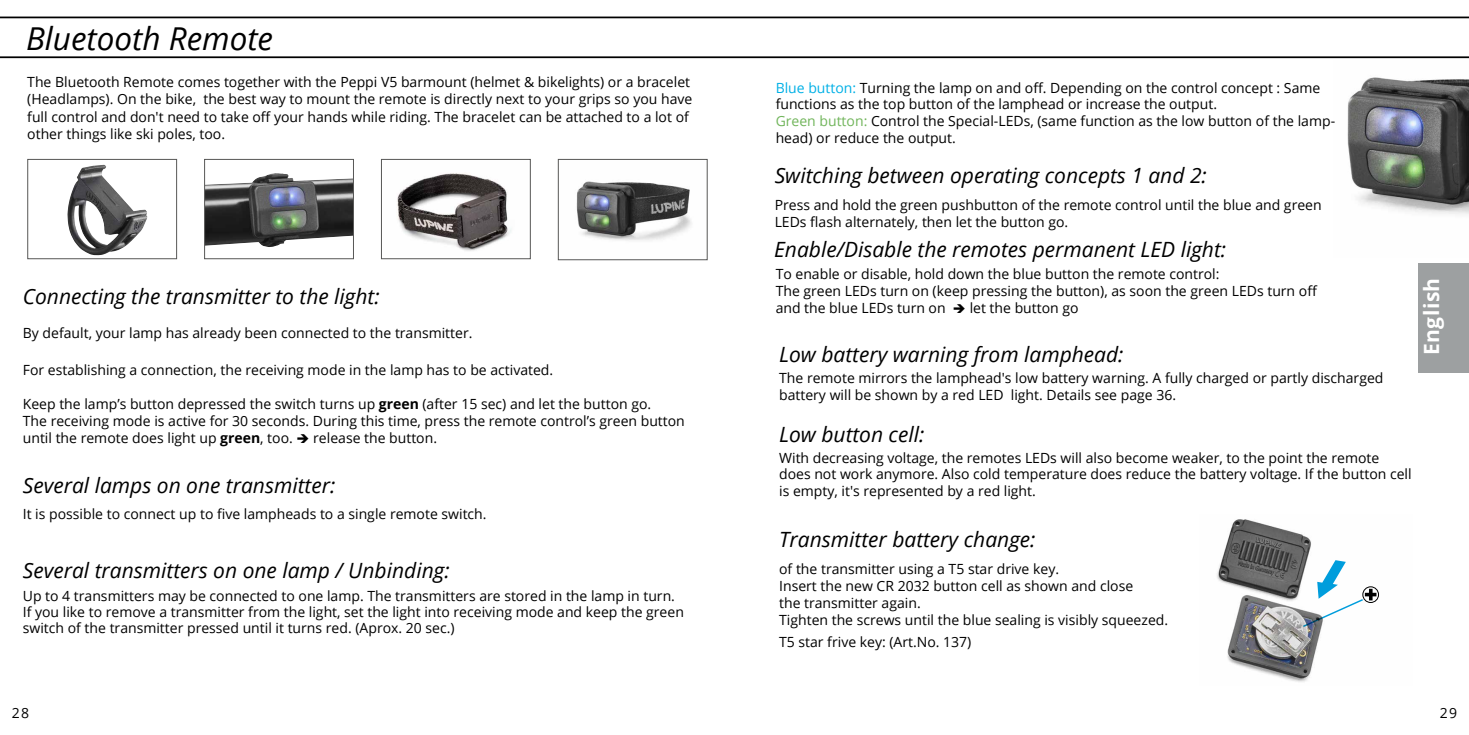
<style>
.page{position:relative;width:1469px;height:735px;background:#fff}
.page>*{position:absolute;margin:0;border:0;box-sizing:border-box;transform-origin:0 0}
.t1{font:italic 31.5px "Open Sans";color:#000}
.t2{font:italic 21px "Open Sans";color:#000}
.t3{font:700 21px "Open Sans";letter-spacing:.025em;color:#fff}
.t4{font:14px/16.8px "Open Sans";color:#000}
.s1{font-weight:700}
.s2{color:#00b0e6}
.s3{color:#71b55b}
</style>
<div class="page">
<div style="left:1418px;top:263px;width:50px;height:110px;background:#9da0a1"></div>
<svg style="left:0;top:17px;width:1468px;height:41px"></svg>
<img style="left:206px;top:173px;width:146px;height:74px">
<div style="left:204px;top:159px;width:150px;height:100px;border:1px solid #575756"></div>
<img style="left:576px;top:181px;width:116px;height:60px">
<div style="left:558px;top:159px;width:149px;height:101px;border:1px solid #575756"></div>
<img style="left:67px;top:165px;width:80px;height:90px">
<div style="left:28px;top:159px;width:149px;height:100px;border:1px solid #575756"></div>
<img style="left:397px;top:173px;width:114px;height:78px">
<div style="left:381px;top:159px;width:149px;height:100px;border:1px solid #575756"></div>
<img style="left:1217px;top:519px;width:162px;height:163px">
<div style="left:1362px;top:586px;width:16px;height:16px;border:1px solid #000;border-radius:50%"></div>
<svg style="left:1368px;top:588px;width:4px;height:12px"></svg>
<svg style="left:1364px;top:592px;width:12px;height:4px"></svg>
<svg style="left:1301px;top:560px;width:63px;height:68px"></svg>
<img style="left:1347px;top:77px;width:121px;height:137px">
<h1 class="t1" style="left:26px;top:17px;width:248px">Bluetooth Remote</h1>
<p class="t4" style="left:27px;top:73px;width:666px;line-height:17.3px">The Bluetooth Remote comes together with the Peppi V5 barmount (helmet &amp; bikelights) or a bracelet (Headlamps). On the bike, the best way to mount the remote is directly next to your grips so you have full control and don't need to take off your hands while riding. The bracelet can be attached to a lot of other things like ski poles, too.</p>
<h2 class="t2" style="left:23px;top:282px;width:358px">Connecting the transmitter to the light:</h2>
<p class="t4" style="left:23px;top:324px;width:451px">By default, your lamp has already been connected to the transmitter.</p>
<p class="t4" style="left:23px;top:361px;width:532px">For establishing a connection, the receiving mode in the lamp has to be activated.</p>
<p class="t4" style="left:23px;top:395px;width:663px">Keep the lamp’s button depressed the switch turns up <span class="s1">green</span> (after 15 sec) and let the button go.<br>The receiving mode is active for 30 seconds. During this time, press the remote control’s green button until the remote does light up <span class="s1">green</span>, too. ➔ release the button.</p>
<h2 class="t2" style="left:23px;top:470px;width:314px">Several lamps on one transmitter:</h2>
<p class="t4" style="left:23px;top:505px;width:465px">It is possible to connect up to five lampheads to a single remote switch.</p>
<h2 class="t2" style="left:23px;top:556px;width:428px">Several transmitters on one lamp / Unbinding:</h2>
<p class="t4" style="left:23px;top:587px;width:662px;line-height:15.8px">Up to 4 transmitters may be connected to one lamp. The transmitters are stored in the lamp in turn.<br>If you like to remove a transmitter from the light, set the light into receiving mode and keep the green switch of the transmitter pressed until it turns red. (Aprox. 20 sec.)</p>
<p class="t4" style="left:775px;top:79px;width:561px"><span class="s2">Blue button:</span> Turning the lamp on and off. Depending on the control concept : Same functions as the top button of the lamphead or increase the output.<br><span class="s3">Green button:</span> Control the Special-LEDs, (same function as the low button of the lamp&shy;head) or reduce the output.</p>
<h2 class="t2" style="left:774px;top:160px;width:434px">Switching between operating concepts 1 and 2:</h2>
<p class="t4" style="left:774px;top:196px;width:548px">Press and hold the green pushbutton of the remote control until the blue and green<br>LEDs flash alternately, then let the button go.</p>
<h2 class="t2" style="left:774px;top:235px;width:453px">Enable/Disable the remotes permanent LED light:</h2>
<p class="t4" style="left:775px;top:265px;width:543px">To enable or disable, hold down the blue button the remote control:<br>The green LEDs turn on (keep pressing the button), as soon the green LEDs turn off and the blue LEDs turn on ➔ let the button go</p>
<h2 class="t2" style="left:779px;top:339px;width:346px">Low battery warning from lamphead:</h2>
<p class="t4" style="left:779px;top:368px;width:606px">The remote mirrors the lamphead's low battery warning. A fully charged or partly discharged battery will be shown by a red LED light. Details see page 36.</p>
<h2 class="t2" style="left:779px;top:419px;width:147px">Low button cell:</h2>
<p class="t4" style="left:779px;top:448px;width:634px">With decreasing voltage, the remotes LEDs will also become weaker, to the point the remote does not work anymore. Also cold temperature does reduce the battery voltage. If the button cell is empty, it's represented by a red light.</p>
<h2 class="t2" style="left:779px;top:524px;width:258px">Transmitter battery change:</h2>
<p class="t4" style="left:779px;top:560px;width:390px">of the transmitter using a T5 star drive key.<br>Insert the new CR 2032 button cell as shown and close<br>the transmitter again.<br>Tighten the screws until the blue sealing is visibly squeezed.</p>
<p class="t4" style="left:779px;top:633px;width:194px">T5 star frive key: (Art.No. 137)</p>
<h2 class="t3" style="left:1416px;top:355px;width:79px;rotate:-90deg">English</h2>
<p class="t4" style="left:12px;top:704px;width:19px">28</p>
<p class="t4" style="left:1439px;top:704px;width:19px">29</p>
</div>
